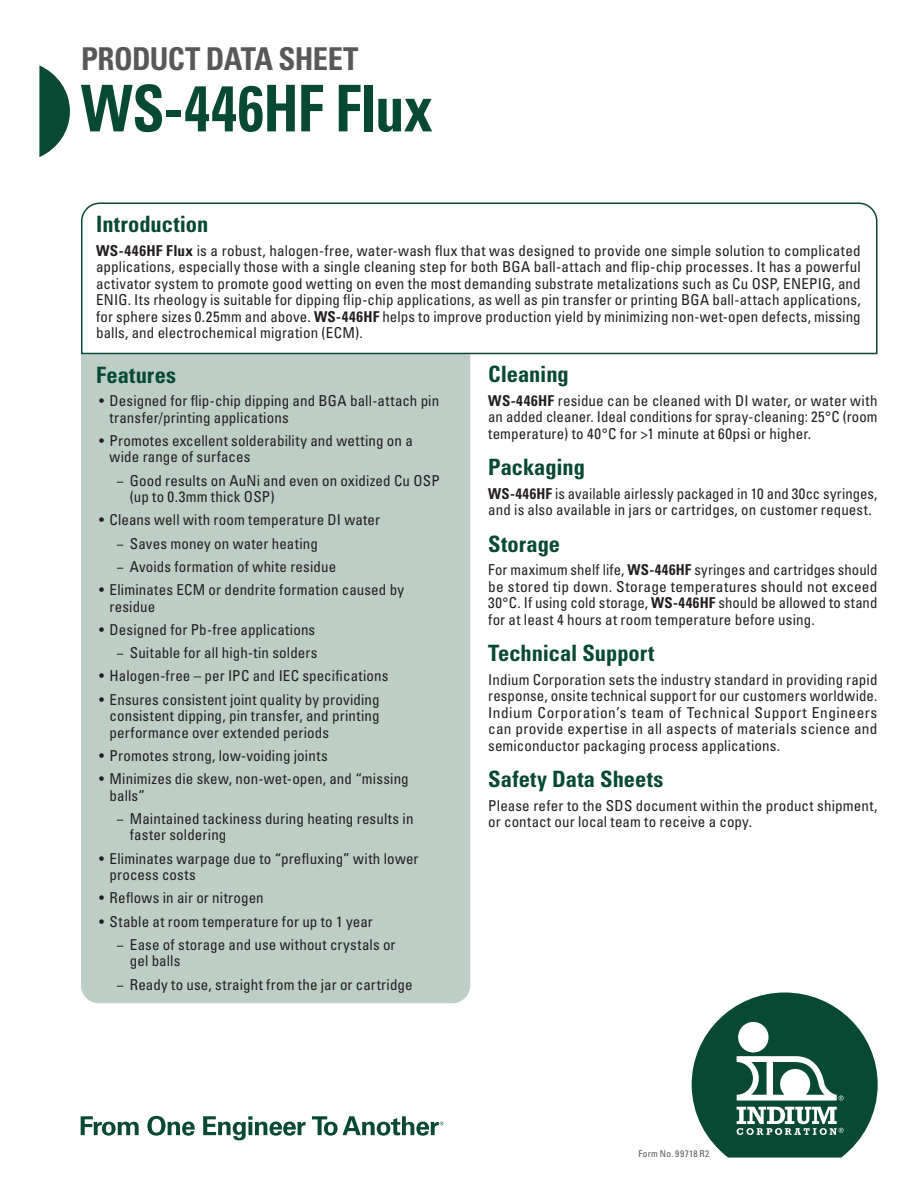
<style>
.page{position:relative;width:918px;height:1188px;background:#fff}
.page>*{position:absolute;margin:0;border:0;box-sizing:border-box;transform-origin:0 0}
.t1{font:700 condensed 64.5px "Univers LT Std";letter-spacing:-.005em;color:#074932;scale:.9 1}
.t2{font:700 condensed 31.5px "Univers LT Std";letter-spacing:-.02em;color:#57585a}
.t3{font:700 condensed 22.5px "Univers LT Std";color:#074932}
.t4{font:condensed 15px/16.5px "Univers LT Std";letter-spacing:.01em;color:#231f20}
.t5{font:condensed 9.45px "Univers LT Std";letter-spacing:.035em;color:#57585a}
.s1{font-weight:700}
</style>
<div class="page">
<svg style="left:692px;top:993px;width:186px;height:165px"></svg>
<div style="left:738px;top:1022px;width:31px;height:30px;background:#fff;border-radius:50%"></div>
<svg style="left:312px;top:1116px;width:131px;height:20px"></svg>
<svg style="left:81px;top:1116px;width:225px;height:24px"></svg>
<svg style="left:39px;top:65px;width:31px;height:92px"></svg>
<div style="left:81px;top:355px;width:389px;height:648px;background:#bccec5"></div>
<svg style="left:81px;top:202px;width:797px;height:153px"></svg>
<h2 class="t2" style="left:81px;top:39px;width:279px">PRODUCT DATA SHEET</h2>
<h1 class="t1" style="left:81px;top:69px;width:393px">WS-446HF Flux</h1>
<h3 class="t3" style="left:96px;top:210px;width:114px">Introduction</h3>
<p class="t4" style="left:96px;top:242px;width:766px;text-align:justify"><span class="s1">WS-446HF Flux</span> is a robust, halogen-free, water-wash flux that was designed to provide one simple solution to complicated applications, especially those with a single cleaning step for both BGA ball-attach and flip-chip processes. It has a powerful activator system to promote good wetting on even the most demanding substrate metalizations such as Cu OSP, ENEPIG, and ENIG. Its rheology is suitable for dipping flip-chip applications, as well as pin transfer or printing BGA ball-attach applications, for sphere sizes 0.25mm and above. <span class="s1">WS-446HF</span> helps to improve production yield by minimizing non-wet-open defects, missing balls, and electrochemical migration (ECM).</p>
<h3 class="t3" style="left:488px;top:361px;width:82px">Cleaning</h3>
<p class="t4" style="left:488px;top:392px;width:391px;text-align:justify"><span class="s1">WS-446HF</span> residue can be cleaned with DI water, or water with an added cleaner. Ideal conditions for spray-cleaning: 25°C (room temperature) to 40°C for &gt;1 minute at 60psi or higher.</p>
<h3 class="t3" style="left:488px;top:454px;width:98px">Packaging</h3>
<p class="t4" style="left:488px;top:485px;width:391px"><span class="s1">WS-446HF</span> is available airlessly packaged in 10 and 30cc syringes, and is also available in jars or cartridges, on customer request.</p>
<h3 class="t3" style="left:488px;top:530px;width:73px">Storage</h3>
<p class="t4" style="left:488px;top:561px;width:391px;text-align:justify">For maximum shelf life, <span class="s1">WS-446HF</span> syringes and cartridges should be stored tip down. Storage temperatures should not exceed 30°C. If using cold storage, <span class="s1">WS-446HF</span> should be allowed to stand for at least 4 hours at room temperature before using.</p>
<h3 class="t3" style="left:488px;top:640px;width:168px">Technical Support</h3>
<p class="t4" style="left:488px;top:671px;width:391px;text-align:justify">Indium Corporation sets the industry standard in providing rapid response, onsite technical support for our customers worldwide.<br>Indium Corporation’s team of Technical Support Engineers can provide expertise in all aspects of materials science and semiconductor packaging process applications.</p>
<h3 class="t3" style="left:488px;top:766px;width:177px">Safety Data Sheets</h3>
<p class="t4" style="left:488px;top:797px;width:391px">Please refer to the SDS document within the product shipment, or contact our local team to receive a copy.</p>
<h3 class="t3" style="left:96px;top:361px;width:81px">Features</h3>
<p class="t4" style="left:110px;top:392px;width:331px;text-indent:-10px">• Designed for flip-chip dipping and BGA ball-attach pin transfer/printing applications</p>
<p class="t4" style="left:110px;top:432px;width:305px;text-indent:-10px">• Promotes excellent solderability and wetting on a wide range of surfaces</p>
<p class="t4" style="left:130px;top:472px;width:311px;text-indent:-14px">− Good results on AuNi and even on oxidized Cu OSP (up to 0.3mm thick OSP)</p>
<p class="t4" style="left:116px;top:508px;width:265px;line-height:23.2px;text-indent:-17px">• Cleans well with room temperature DI water − Saves money on water heating<br>− Avoids formation of white residue</p>
<p class="t4" style="left:110px;top:581px;width:296px;text-indent:-10px">• Eliminates ECM or dendrite formation caused by residue</p>
<p class="t4" style="left:99px;top:618px;width:220px;line-height:23.2px;text-align:right">• Designed for Pb-free applications − Suitable for all high-tin solders</p>
<p class="t4" style="left:99px;top:667px;width:291px">• Halogen-free – per IPC and IEC specifications</p>
<p class="t4" style="left:110px;top:691px;width:272px;text-align:justify;text-indent:-10px">• Ensures consistent joint quality by providing consistent dipping, pin transfer, and printing performance over extended periods</p>
<p class="t4" style="left:99px;top:747px;width:230px">• Promotes strong, low-voiding joints</p>
<p class="t4" style="left:110px;top:770px;width:301px;text-indent:-10px">• Minimizes die skew, non-wet-open, and “missing balls”</p>
<p class="t4" style="left:130px;top:810px;width:285px;text-indent:-14px">− Maintained tackiness during heating results in faster soldering</p>
<p class="t4" style="left:110px;top:850px;width:310px;text-indent:-10px">• Eliminates warpage due to “prefluxing” with lower process costs</p>
<p class="t4" style="left:99px;top:889px;width:166px">• Reflows in air or nitrogen</p>
<p class="t4" style="left:116px;top:909px;width:281px;line-height:23.2px;text-indent:-17px">• Stable at room temperature for up to 1 year<br>− Ease of storage and use without crystals or</p>
<p class="t4" style="left:116px;top:949px;width:298px;line-height:23.2px;text-indent:14px">gel balls<br>− Ready to use, straight from the jar or cartridge</p>
<p class="t5" style="left:638px;top:1148px;width:72px">Form No. 99718 R2</p>
</div>
